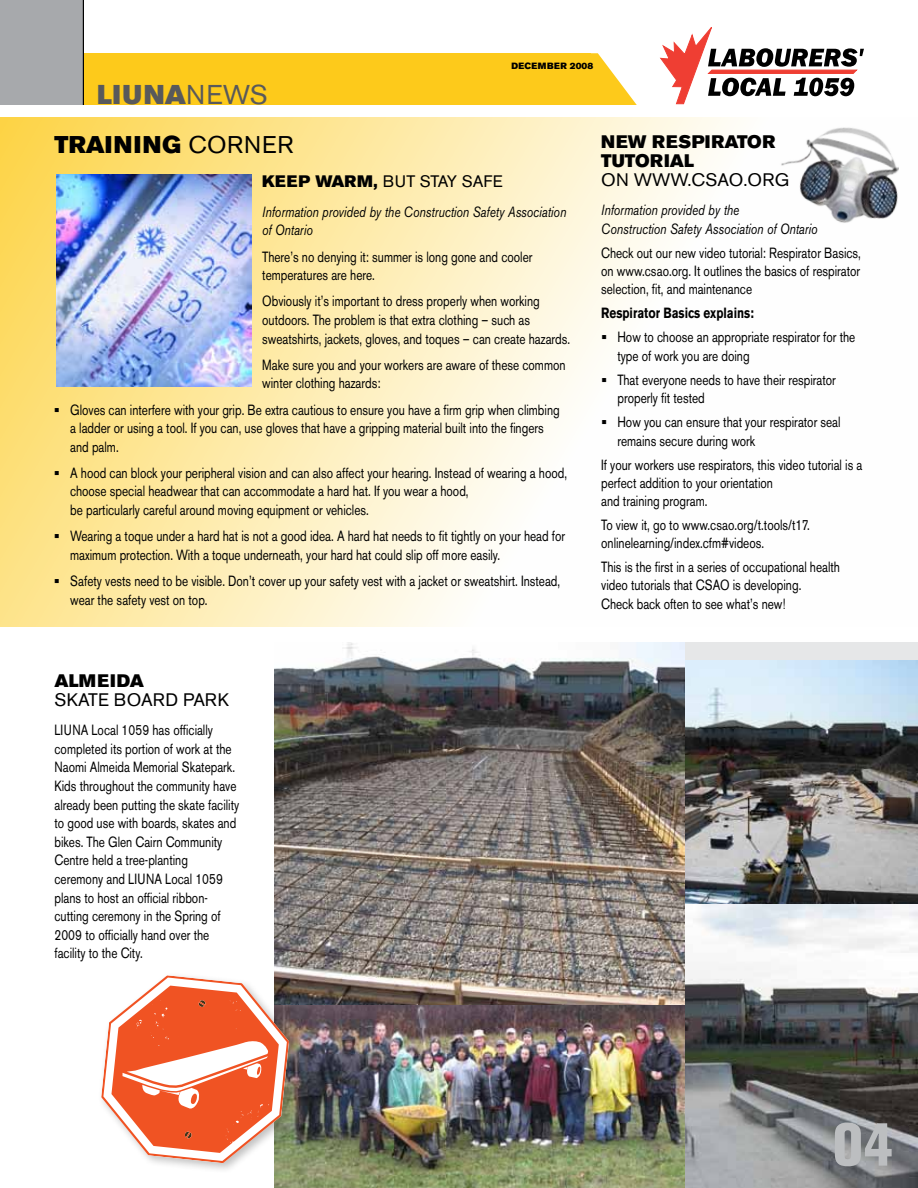
<style>
.page{position:relative;width:918px;height:1188px;background:#fff}
.page>*{position:absolute;margin:0;border:0;box-sizing:border-box;transform-origin:0 0}
.t1{font:800 condensed 60px "Akzidenz Grotesk BE";color:#bcbec0}
.t2{font:27px "Akzidenz Grotesk BE Super";letter-spacing:.04em;color:#58595b}
.t3{font:24px "Akzidenz Grotesk BE Super";color:#000}
.t4{font:24px "Akzidenz Grotesk BE";color:#000}
.t5{font:18px/18.9px "Akzidenz Grotesk BE Super";letter-spacing:.005em;color:#000}
.t6{font:18px "Akzidenz Grotesk BE";color:#000}
.t7{font:16.5px "Akzidenz Grotesk BE";color:#000}
.t8{font:14.7px/18.6px "Akzidenz Grotesk BE";color:#000;scale:.8 1}
.t9{font:italic 14.7px/18.6px "Akzidenz Grotesk BE";color:#000;scale:.8 1}
.t10{font:700 14.7px "Akzidenz Grotesk BE";color:#000;scale:.8 1}
.t11{font:9px "Akzidenz Grotesk BE Super";letter-spacing:.03em;color:#000}
.s1{font-family:"Akzidenz Grotesk BE"}
.s2{font-family:"Akzidenz Grotesk BE Super"}
</style>
<div class="page">
<svg style="left:0;top:117px;width:733px;height:510px"></svg>
<img style="left:684px;top:903px;width:234px;height:285px">
<div style="left:684px;top:643px;width:234px;height:260px;background:#e6e7e8"></div>
<img style="left:684px;top:660px;width:234px;height:243px">
<img style="left:275px;top:643px;width:409px;height:545px">
<div style="left:97px;top:971px;width:203px;height:203px;background:#000;opacity:.25"></div>
<svg style="left:101px;top:975px;width:188px;height:188px"></svg>
<svg style="left:590px;top:53px;width:47px;height:52px"></svg>
<div style="left:45px;top:53px;width:545px;height:52px;background:#fdca1b"></div>
<div style="left:0;top:0;width:83px;height:105px;background:#a7a9ac"></div>
<hr style="left:83px;top:0;width:1px;height:105px;background:#000">
<svg style="left:660px;top:27px;width:204px;height:78px"></svg>
<img style="left:56px;top:174px;width:195px;height:213px">
<img style="left:781px;top:127px;width:118px;height:96px">
<svg style="left:55px;top:408px;width:9px;height:8px"></svg>
<svg style="left:55px;top:471px;width:9px;height:8px"></svg>
<svg style="left:55px;top:534px;width:9px;height:8px"></svg>
<svg style="left:55px;top:579px;width:9px;height:8px"></svg>
<svg style="left:602px;top:335px;width:9px;height:8px"></svg>
<svg style="left:602px;top:378px;width:9px;height:8px"></svg>
<svg style="left:602px;top:420px;width:9px;height:8px"></svg>
<h2 class="t2" style="left:97px;top:79px;width:172px">LIUNA<span class="s1">NEWS</span></h2>
<p class="t11" style="left:511px;top:61px;width:84px">DECEMBER 2008</p>
<h3 class="t3" style="left:55px;top:130px;width:31px">TRAININ</h3>
<h3 class="t4" style="left:162px;top:130px;width:82px"><span class="s2">G</span> Corne</h3>
<h3 class="t4" style="left:278px;top:130px;width:18px">R</h3>
<p class="t7" style="left:262px;top:172px;width:242px"><span class="s2">KEEP WARM,</span> BUT STAY SAFE</p>
<p class="t9" style="left:262px;top:202px;width:382px">Information provided by the Construction Safety Association of Ontario</p>
<p class="t8" style="left:262px;top:247px;width:339px">There’s no denying it: summer is long gone and cooler temperatures are here.</p>
<p class="t8" style="left:262px;top:292px;width:386px">Obviously it’s important to dress properly when working outdoors. The problem is that extra clothing – such as sweatshirts, jackets, gloves, and toques – can create hazards.</p>
<p class="t8" style="left:262px;top:355px;width:381px">Make sure you and your workers are aware of these common winter clothing hazards:</p>
<p class="t8" style="left:70px;top:400px;width:613px">Gloves can interfere with your grip. Be extra cautious to ensure you have a firm grip when climbing a ladder or using a tool. If you can, use gloves that have a gripping material built into the fingers and palm.</p>
<p class="t8" style="left:70px;top:463px;width:623px">A hood can block your peripheral vision and can also affect your hearing. Instead of wearing a hood, choose special headwear that can accommodate a hard hat. If you wear a hood,<br>be particularly careful around moving equipment or vehicles.</p>
<p class="t8" style="left:70px;top:527px;width:620px">Wearing a toque under a hard hat is not a good idea. A hard hat needs to fit tightly on your head for maximum protection. With a toque underneath, your hard hat could slip off more easily.</p>
<p class="t8" style="left:70px;top:572px;width:614px">Safety vests need to be visible. Don’t cover up your safety vest with a jacket or sweatshirt. Instead, wear the safety vest on top.</p>
<p class="t5" style="left:55px;top:671px;width:28px">ALMEIDA</p>
<p class="t6" style="left:55px;top:689px;width:35px">Skate</p>
<p class="t6" style="left:114px;top:689px;width:41px">Board</p>
<p class="t6" style="left:183px;top:689px;width:47px">Par k</p>
<p class="t8" style="left:55px;top:721px;width:232px">LIUNA Local 1059 has officially completed its portion of work at the<br>Naomi Almeida Memorial Skatepark.<br>Kids throughout the community have already been putting the skate facility to good use with boards, skates and bikes. The Glen Cairn Community<br>Centre held a tree-planting ceremony and LIUNA Local 1059 plans to host an official ribbon&shy;cutting ceremony in the Spring of<br>2009 to officially hand over the facility to the City.</p>
<p class="t5" style="left:601px;top:133px;width:175px">NEW RESPIRATOR<br>TUTORIAL</p>
<p class="t6" style="left:601px;top:169px;width:190px">ON WWW.CSAO.ORG</p>
<p class="t9" style="left:601px;top:201px;width:272px">Information provided by the<br>Construction Safety Association of Ontario</p>
<p class="t8" style="left:601px;top:243px;width:326px;text-align:justify">Check out our new video tutorial: Respirator Basics, on www.csao.org. It outlines the basics of respirator selection, fit, and maintenance</p>
<p class="t10" style="left:601px;top:305px;width:192px">Respirator Basics explains:</p>
<p class="t8" style="left:617px;top:328px;width:299px">How to choose an appropriate respirator for the type of work you are doing</p>
<p class="t8" style="left:617px;top:370px;width:275px">That everyone needs to have their respirator properly fit tested</p>
<p class="t8" style="left:617px;top:413px;width:281px">How you can ensure that your respirator seal remains secure during work</p>
<p class="t8" style="left:601px;top:455px;width:328px">If your workers use respirators, this video tutorial is a perfect addition to your orientation<br>and training program.</p>
<p class="t8" style="left:601px;top:516px;width:262px">To view it, go to www.csao.org/t.tools/t17. onlinelearning/index.cfm#videos.</p>
<p class="t8" style="left:601px;top:558px;width:300px">This is the first in a series of occupational health video tutorials that CSAO is developing.<br>Check back often to see what’s new!</p>
<h1 class="t1" style="left:833px;top:1110px;width:61px">04</h1>
</div>
